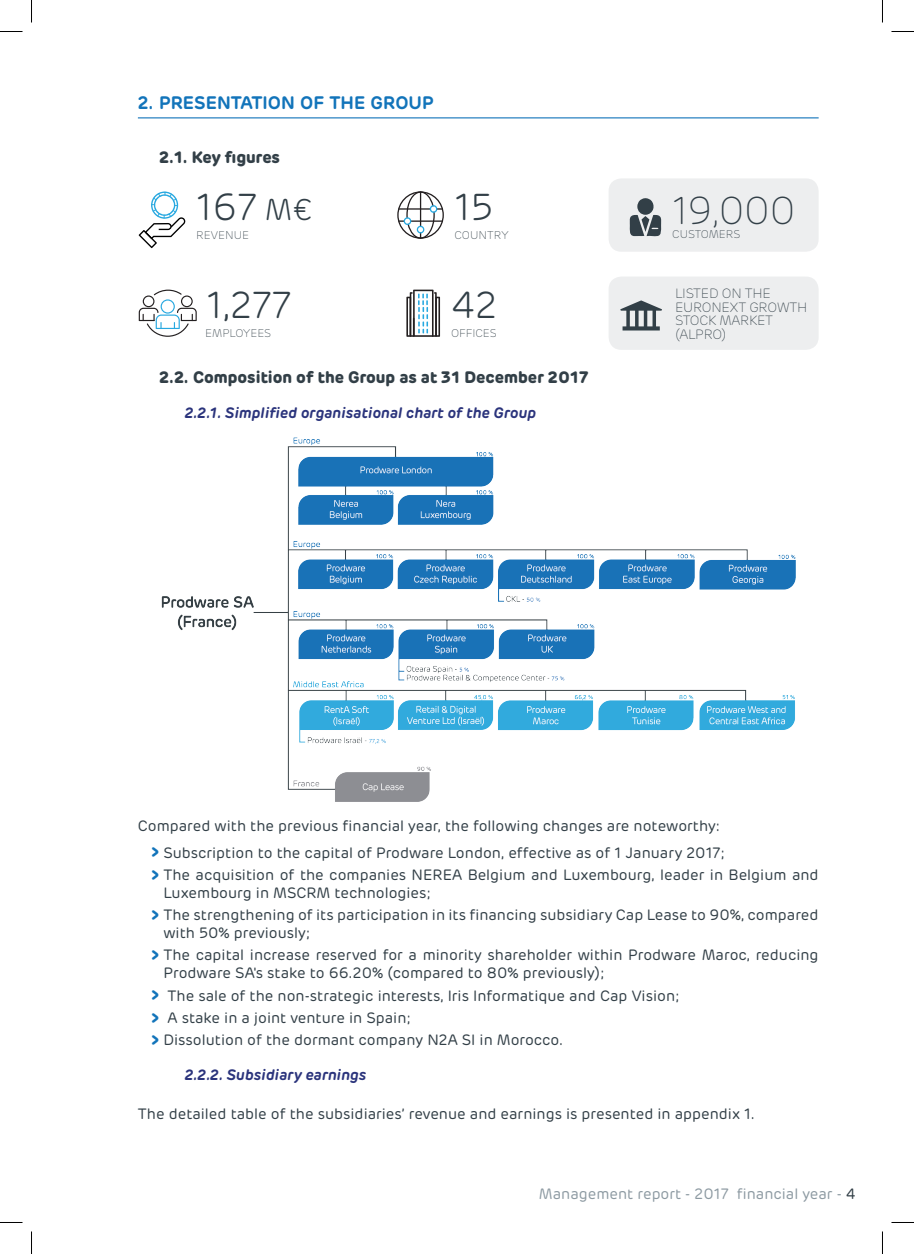
<style>
.page{position:relative;width:914px;height:1254px;background:#fff}
.page>*{position:absolute;margin:0;border:0;box-sizing:border-box;transform-origin:0 0}
.t1{font:200 38.85px "Rubrik";color:#323f47}
.t2{font:300 37.5px "Rubrik";color:#323f47}
.t3{font:600 18px "Rubrik";color:#1274ba}
.t4{font:700 16.5px "Rubrik";color:#323f47}
.t5{font:15px/18px "Rubrik";color:#323f47}
.t6{font:italic 600 15px "Rubrik";color:#2b347c}
.t7{font:15px "Rubrik";color:#8d9aa2}
.t8{font:200 13.5px/13.5px "Rubrik";letter-spacing:-.02em;color:#323f47}
.t9{font:200 11.25px "Rubrik";color:#323f47}
.s1{font-size:30px}
.s2{font-weight:500;font-size:25.5px;color:#1274ba}
.s3{color:#323f47}
</style>
<div class="page">
<hr style="left:138px;top:117px;width:680px;height:1px;background:#1274ba">
<div style="left:608px;top:178px;width:210px;height:74px;background:#edeeef;border-radius:13px"></div>
<div style="left:608px;top:276px;width:210px;height:74px;background:#edeeef;border-radius:13px"></div>
<svg style="left:620px;top:300px;width:42px;height:30px"></svg>
<svg style="left:139px;top:191px;width:46px;height:57px"></svg>
<svg style="left:139px;top:290px;width:58px;height:47px"></svg>
<svg style="left:397px;top:191px;width:47px;height:48px"></svg>
<svg style="left:406px;top:290px;width:34px;height:47px"></svg>
<img style="left:161px;top:437px;width:634px;height:364px">
<svg style="left:0;top:31px;width:22px;height:1px"></svg>
<svg style="left:891px;top:31px;width:22px;height:1px"></svg>
<svg style="left:0;top:1222px;width:22px;height:1px"></svg>
<svg style="left:891px;top:1222px;width:22px;height:1px"></svg>
<svg style="left:31px;top:0;width:1px;height:23px"></svg>
<svg style="left:31px;top:1231px;width:1px;height:23px"></svg>
<svg style="left:882px;top:0;width:1px;height:23px"></svg>
<svg style="left:882px;top:1231px;width:1px;height:23px"></svg>
<p class="t3" style="left:138px;top:91px;width:297px">2. PRESENTATION OF THE GROUP</p>
<p class="t4" style="left:159px;top:146px;width:122px">2.1. Key figures</p>
<h2 class="t2" style="left:196px;top:185px;width:117px">167 <span class="s1">M€</span></h2>
<p class="t9" style="left:196px;top:228px;width:54px">REVENUE</p>
<p class="t9" style="left:454px;top:228px;width:55px">COUNTRY</p>
<h2 class="t2" style="left:454px;top:185px;width:40px">15</h2>
<h1 class="t1" style="left:672px;top:189px;width:125px">19,000</h1>
<p class="t9" style="left:672px;top:227px;width:70px">CUSTOMERS</p>
<h2 class="t2" style="left:206px;top:283px;width:86px">1,277</h2>
<h2 class="t2" style="left:450px;top:283px;width:48px">42</h2>
<p class="t9" style="left:205px;top:326px;width:67px">EMPLOYEES</p>
<p class="t9" style="left:451px;top:326px;width:47px">OFFICES</p>
<p class="t4" style="left:159px;top:367px;width:430px">2.2. Composition of the Group as at 31 December 2017</p>
<p class="t6" style="left:185px;top:403px;width:353px">2.2.1. Simplified organisational chart of the Group</p>
<p class="t8" style="left:675px;top:287px;width:134px">LISTED ON THE<br>EURONEXT GROWTH<br>STOCK MARKET (ALPRO)</p>
<p class="t5" style="left:151px;top:813px;width:575px;line-height:26.5px;text-indent:-13px">Compared with the previous financial year, the following changes are noteworthy: <span class="s2">›</span> Subscription to the capital of Prodware London, effective as of 1 January 2017;</p>
<p class="t5" style="left:163px;top:866px;width:656px;text-indent:-13px"><span class="s2">›</span> The acquisition of the companies NEREA Belgium and Luxembourg, leader in Belgium and<br>Luxembourg in MSCRM technologies;</p>
<p class="t5" style="left:163px;top:906px;width:656px;text-indent:-13px"><span class="s2">›</span> The strengthening of its participation in its financing subsidiary Cap Lease to 90%, compared with 50% previously;</p>
<p class="t5" style="left:163px;top:946px;width:656px;text-indent:-13px"><span class="s2">›</span> The capital increase reserved for a minority shareholder within Prodware Maroc, reducing<br>Prodware SA's stake to 66.20% (compared to 80% previously);</p>
<p class="t5" style="left:151px;top:984px;width:530px;line-height:22.2px"><span class="s2">›</span> The sale of the non-strategic interests, Iris Informatique and Cap Vision; <span class="s2">›</span> A stake in a joint venture in Spain;<br><span class="s2">›</span> Dissolution of the dormant company N2A SI in Morocco.</p>
<p class="t6" style="left:185px;top:1065px;width:183px">2.2.2. Subsidiary earnings</p>
<p class="t5" style="left:138px;top:1105px;width:618px">The detailed table of the subsidiaries’ revenue and earnings is presented in appendix 1.</p>
<p class="t7" style="left:539px;top:1185px;width:318px">Management report - 2017 financial year - <span class="s3">4</span></p>
</div>
